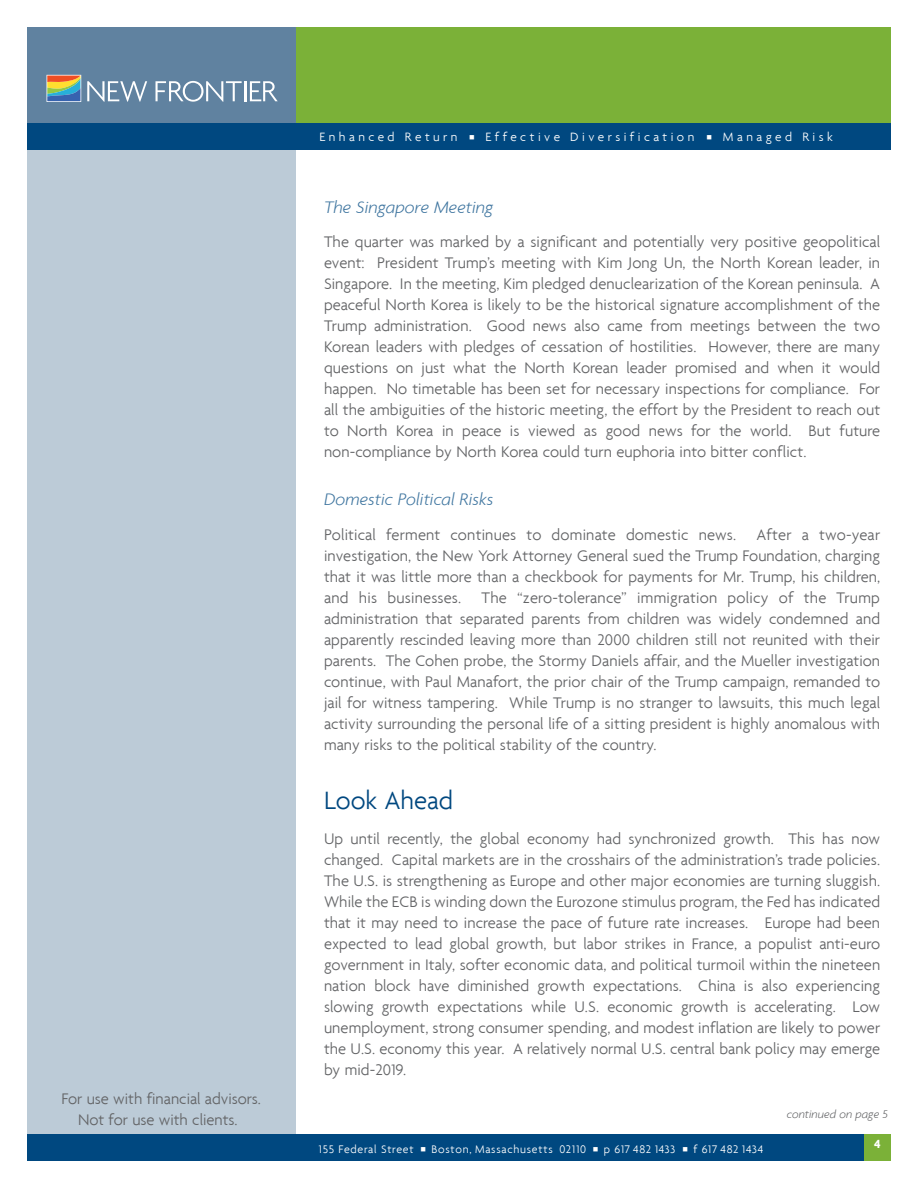
<style>
.page{position:relative;width:918px;height:1188px;background:#fff}
.page>*{position:absolute;margin:0;border:0;box-sizing:border-box;transform-origin:0 0}
.t1{font:300 27px "Agenda";color:#004880}
.t2{font:italic 300 18px "Agenda";letter-spacing:.005em;color:#4076a0}
.t3{font:300 16.5px/21px "Agenda";letter-spacing:.005em;color:#636466;text-align:justify}
.t4{font:300 13.05px "Agenda";letter-spacing:.265em;color:#fff}
.t5{font:700 12.75px "Agenda";color:#fff}
.t6{font:italic 300 12px "Agenda";letter-spacing:.005em;color:#636466}
.t7{font:300 11.85px "Agenda";letter-spacing:.065em;color:#fff}
</style>
<div class="page">
<div style="left:27px;top:27px;width:864px;height:108px;background:#7bb138"></div>
<div style="left:27px;top:27px;width:268px;height:108px;background:#6082a0"></div>
<div style="left:47px;top:75px;width:34px;height:27px;border:1px solid #fff"></div>
<svg style="left:87px;top:81px;width:60px;height:21px"></svg>
<svg style="left:156px;top:81px;width:86px;height:21px"></svg>
<hr style="left:244px;top:81px;width:2px;height:20px;background:#fff">
<svg style="left:250px;top:81px;width:28px;height:20px"></svg>
<svg style="left:47px;top:76px;width:33px;height:25px"></svg>
<div style="left:27px;top:123px;width:268px;height:1038px;background:#bccbd7"></div>
<div style="left:27px;top:1134px;width:864px;height:27px;background:#004880"></div>
<div style="left:27px;top:123px;width:864px;height:27px;background:#004880"></div>
<div style="left:864px;top:1134px;width:27px;height:27px;background:#7bb138"></div>
<p class="t3" style="left:62px;top:1087px;width:201px;text-align:center">For use with financial advisors.<br>Not for use with clients.</p>
<p class="t4" style="left:319px;top:129px;width:140px">Enhanced Return</p>
<p class="t4" style="left:485px;top:129px;width:210px">Effective Diversification</p>
<p class="t4" style="left:723px;top:129px;width:111px">Managed Risk</p>
<p class="t2" style="left:324px;top:196px;width:171px">The Singapore Meeting</p>
<p class="t3" style="left:324px;top:231px;width:558px">The quarter was marked by a significant and potentially very positive geopolitical event: President Trump’s meeting with Kim Jong Un, the North Korean leader, in Singapore. In the meeting, Kim pledged denuclearization of the Korean peninsula. A peaceful North Korea is likely to be the historical signature accomplishment of the Trump administration. Good news also came from meetings between the two Korean leaders with pledges of cessation of hostilities. However, there are many questions on just what the North Korean leader promised and when it would happen. No timetable has been set for necessary inspections for compliance. For all the ambiguities of the historic meeting, the effort by the President to reach out to North Korea in peace is viewed as good news for the world. But future non-compliance by North Korea could turn euphoria into bitter conflict.</p>
<p class="t2" style="left:324px;top:489px;width:171px">Domestic Political Risks</p>
<p class="t3" style="left:324px;top:523px;width:558px">Political ferment continues to dominate domestic news. After a two-year investigation, the New York Attorney General sued the Trump Foundation, charging that it was little more than a checkbook for payments for Mr. Trump, his children, and his businesses. The “zero-tolerance” immigration policy of the Trump administration that separated parents from children was widely condemned and apparently rescinded leaving more than 2000 children still not reunited with their parents. The Cohen probe, the Stormy Daniels affair, and the Mueller investigation continue, with Paul Manafort, the prior chair of the Trump campaign, remanded to jail for witness tampering. While Trump is no stranger to lawsuits, this much legal activity surrounding the personal life of a sitting president is highly anomalous with many risks to the political stability of the country.</p>
<h1 class="t1" style="left:324px;top:785px;width:131px">Look Ahead</h1>
<p class="t3" style="left:324px;top:828px;width:558px">Up until recently, the global economy had synchronized growth. This has now changed. Capital markets are in the crosshairs of the administration’s trade policies.<br>The U.S. is strengthening as Europe and other major economies are turning sluggish.<br>While the ECB is winding down the Eurozone stimulus program, the Fed has indicated that it may need to increase the pace of future rate increases. Europe had been expected to lead global growth, but labor strikes in France, a populist anti-euro government in Italy, softer economic data, and political turmoil within the nineteen nation block have diminished growth expectations. China is also experiencing slowing growth expectations while U.S. economic growth is accelerating. Low unemployment, strong consumer spending, and modest inflation are likely to power the U.S. economy this year. A relatively normal U.S. central bank policy may emerge by mid-2019.</p>
<p class="t7" style="left:319px;top:1142px;width:96px">155 Federal Street</p>
<p class="t7" style="left:432px;top:1142px;width:156px">Boston, Massachusetts 02110</p>
<p class="t7" style="left:604px;top:1142px;width:73px">p 617 482 1433</p>
<p class="t7" style="left:694px;top:1142px;width:71px">f 617 482 1434</p>
<p class="t6" style="left:787px;top:1107px;width:103px">continued on page 5</p>
<p class="t5" style="left:874px;top:1136px;width:8px">4</p>
</div>
